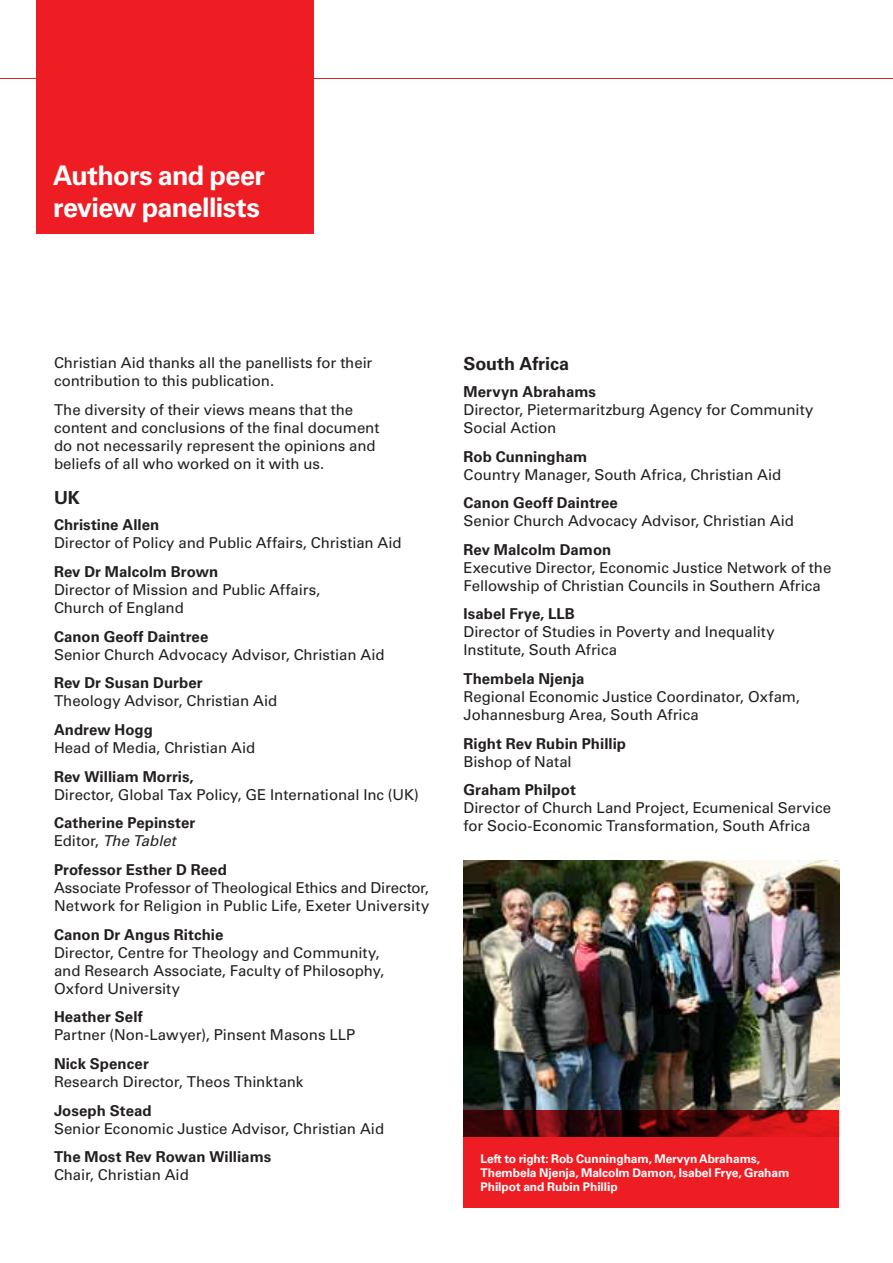
<style>
.page{position:relative;width:893px;height:1263px;background:#fff}
.page>*{position:absolute;margin:0;border:0;box-sizing:border-box;transform-origin:0 0}
.t1{font:700 27px/31.5px "Univers CA";letter-spacing:-.025em;color:#fff}
.t2{font:700 18px "Univers CA";letter-spacing:-.005em;color:#231f20}
.t3{font:15px/18px "Univers CA";letter-spacing:-.005em;color:#231f20}
.t4{font:700 15px/18px "Univers CA";color:#231f20}
.t5{font:700 12px/14.4px "Univers CA";letter-spacing:-.005em;color:#fff}
.s1{font-weight:400}
.s2{font-weight:400;font-style:italic}
</style>
<div class="page">
<hr style="left:0;top:78px;width:893px;height:1px;background:#d1232a">
<div style="left:36px;top:0;width:277px;height:234px;background:#ee1d23"></div>
<img style="left:463px;top:860px;width:376px;height:250px">
<svg style="left:463px;top:1110px;width:376px;height:98px;background:#c7181d"></svg>
<h1 class="t1" style="left:53px;top:160px;width:213px">Authors and peer review panellists</h1>
<p class="t3" style="left:54px;top:354px;width:320px">Christian Aid thanks all the panellists for their contribution to this publication.</p>
<p class="t3" style="left:54px;top:401px;width:327px">The diversity of their views means that the content and conclusions of the final document do not necessarily represent the opinions and beliefs of all who worked on it with us.</p>
<p class="t2" style="left:54px;top:487px;width:27px">UK</p>
<p class="t4" style="left:54px;top:516px;width:107px">Christine Allen</p>
<p class="t3" style="left:54px;top:534px;width:349px">Director of Policy and Public Affairs, Christian Aid</p>
<p class="t4" style="left:54px;top:563px;width:166px">Rev Dr Malcolm Brown</p>
<p class="t3" style="left:54px;top:581px;width:268px">Director of Mission and Public Affairs,<br>Church of England</p>
<p class="t4" style="left:54px;top:627px;width:156px">Canon Geoff Daintree</p>
<p class="t3" style="left:54px;top:645px;width:332px">Senior Church Advocacy Advisor, Christian Aid</p>
<p class="t4" style="left:54px;top:674px;width:150px">Rev Dr Susan Durber</p>
<p class="t3" style="left:54px;top:692px;width:225px">Theology Advisor, Christian Aid</p>
<p class="t4" style="left:54px;top:721px;width:100px">Andrew Hogg</p>
<p class="t3" style="left:54px;top:739px;width:203px">Head of Media, Christian Aid</p>
<p class="t4" style="left:54px;top:767px;width:141px">Rev William Morris,</p>
<p class="t3" style="left:54px;top:785px;width:366px">Director, Global Tax Policy, GE International Inc (UK)</p>
<p class="t4" style="left:54px;top:814px;width:143px">Catherine Pepinster<br><span class="s1">Editor,</span> <span class="s2">The Tablet</span></p>
<p class="t4" style="left:54px;top:861px;width:174px">Professor Esther D Reed</p>
<p class="t3" style="left:54px;top:879px;width:377px">Associate Professor of Theological Ethics and Director,<br>Network for Religion in Public Life, Exeter University</p>
<p class="t4" style="left:54px;top:925px;width:171px">Canon Dr Angus Ritchie</p>
<p class="t3" style="left:54px;top:943px;width:332px">Director, Centre for Theology and Community, and Research Associate, Faculty of Philosophy,<br>Oxford University</p>
<p class="t4" style="left:54px;top:1008px;width:90px">Heather Self</p>
<p class="t3" style="left:54px;top:1026px;width:303px">Partner (Non-Lawyer), Pinsent Masons LLP</p>
<p class="t4" style="left:54px;top:1055px;width:96px">Nick Spencer</p>
<p class="t3" style="left:54px;top:1073px;width:251px">Research Director, Theos Thinktank</p>
<p class="t4" style="left:54px;top:1101px;width:99px">Joseph Stead</p>
<p class="t3" style="left:54px;top:1119px;width:332px">Senior Economic Justice Advisor, Christian Aid</p>
<p class="t4" style="left:54px;top:1148px;width:219px">The Most Rev Rowan Williams</p>
<p class="t3" style="left:54px;top:1166px;width:136px">Chair, Christian Aid</p>
<p class="t2" style="left:463px;top:353px;width:107px">South Africa</p>
<p class="t4" style="left:463px;top:383px;width:134px">Mervyn Abrahams</p>
<p class="t3" style="left:463px;top:401px;width:351px">Director, Pietermaritzburg Agency for Community<br>Social Action</p>
<p class="t4" style="left:463px;top:447px;width:125px">Rob Cunningham</p>
<p class="t3" style="left:463px;top:465px;width:319px">Country Manager, South Africa, Christian Aid</p>
<p class="t4" style="left:463px;top:494px;width:156px">Canon Geoff Daintree</p>
<p class="t3" style="left:463px;top:512px;width:332px">Senior Church Advocacy Advisor, Christian Aid</p>
<p class="t4" style="left:463px;top:541px;width:149px">Rev Malcolm Damon</p>
<p class="t3" style="left:463px;top:558px;width:369px">Executive Director, Economic Justice Network of the<br>Fellowship of Christian Councils in Southern Africa</p>
<p class="t4" style="left:463px;top:605px;width:113px">Isabel Frye, LLB</p>
<p class="t3" style="left:463px;top:623px;width:313px">Director of Studies in Poverty and Inequality<br>Institute, South Africa</p>
<p class="t4" style="left:463px;top:670px;width:123px">Thembela Njenja</p>
<p class="t3" style="left:463px;top:688px;width:338px">Regional Economic Justice Coordinator, Oxfam,<br>Johannesburg Area, South Africa</p>
<p class="t4" style="left:463px;top:734px;width:164px">Right Rev Rubin Phillip</p>
<p class="t3" style="left:463px;top:752px;width:110px">Bishop of Natal</p>
<p class="t4" style="left:463px;top:781px;width:114px">Graham Philpot</p>
<p class="t3" style="left:463px;top:799px;width:369px">Director of Church Land Project, Ecumenical Service for Socio-Economic Transformation, South Africa</p>
<p class="t5" style="left:480px;top:1151px;width:310px">Left to right: Rob Cunningham, Mervyn Abrahams,<br>Thembela Njenja, Malcolm Damon, Isabel Frye, Graham<br>Philpot and Rubin Phillip</p>
</div>
